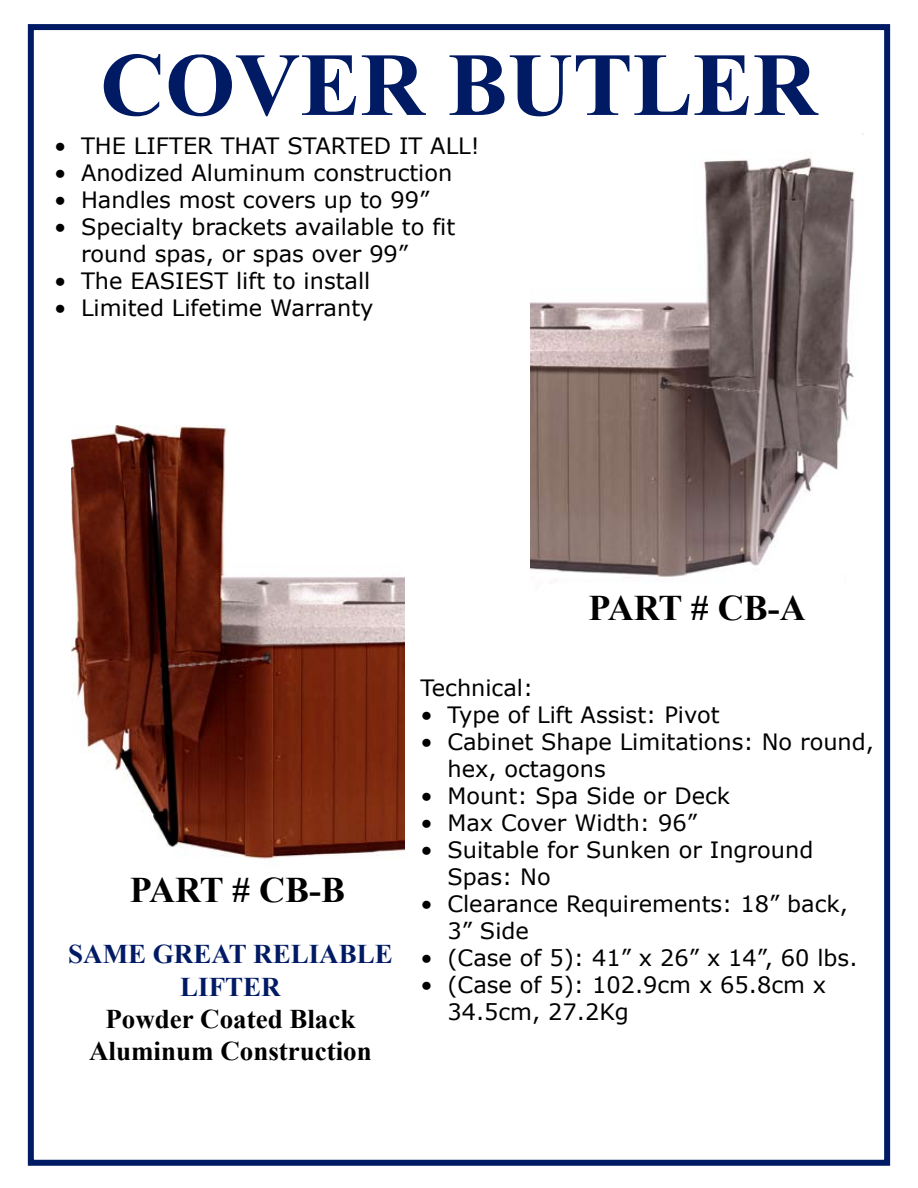
<style>
.page{position:relative;width:918px;height:1188px;background:#fff}
.page>*{position:absolute;margin:0;border:0;box-sizing:border-box;transform-origin:0 0}
.t1{font:700 90px "Times New Roman";color:#001a64}
.t2{font:700 36px "Times New Roman";letter-spacing:-.015em;color:#000}
.t3{font:700 27px/32.4px "Times New Roman";color:#000;text-align:center}
.t4{font:700 27px/32.4px "Times New Roman";color:#001a64;text-align:center}
.t5{font:22.5px/27px "Verdana";color:#000}
</style>
<div class="page">
<div style="left:28px;top:24px;width:862px;height:1142px;border:6px solid #001a64"></div>
<img style="left:71px;top:425px;width:334px;height:434px">
<img style="left:530px;top:133px;width:334px;height:444px">
<h1 class="t1" style="left:100px;top:23px;width:719px">COVER BUTLER</h1>
<p class="t5" style="left:54px;top:132px;width:427px">• THE LIFTER THAT STARTED IT ALL!</p>
<p class="t5" style="left:54px;top:159px;width:400px">• Anodized Aluminum construction</p>
<p class="t5" style="left:54px;top:186px;width:377px">• Handles most covers up to 99”</p>
<p class="t5" style="left:81px;top:213px;width:376px;text-indent:-27px">• Specialty brackets available to fit round spas, or spas over 99”</p>
<p class="t5" style="left:54px;top:267px;width:318px">• The EASIEST lift to install</p>
<p class="t5" style="left:54px;top:294px;width:321px">• Limited Lifetime Warranty</p>
<h2 class="t2" style="left:588px;top:583px;width:219px">PART # CB-A</h2>
<h2 class="t2" style="left:130px;top:865px;width:217px">PART # CB-B</h2>
<p class="t4" style="left:68px;top:937px;width:326px">SAME GREAT RELIABLE<br>LIFTER</p>
<p class="t3" style="left:89px;top:1002px;width:284px">Powder Coated Black<br>Aluminum Construction</p>
<p class="t5" style="left:420px;top:674px;width:114px">Technical:</p>
<p class="t5" style="left:420px;top:701px;width:301px">• Type of Lift Assist: Pivot</p>
<p class="t5" style="left:447px;top:728px;width:428px;text-indent:-27px">• Cabinet Shape Limitations: No round, hex, octagons</p>
<p class="t5" style="left:420px;top:782px;width:311px">• Mount: Spa Side or Deck</p>
<p class="t5" style="left:420px;top:809px;width:278px">• Max Cover Width: 96”</p>
<p class="t5" style="left:447px;top:836px;width:367px;text-indent:-27px">• Suitable for Sunken or Inground<br>Spas: No</p>
<p class="t5" style="left:447px;top:890px;width:402px;text-indent:-27px">• Clearance Requirements: 18” back,<br>3” Side</p>
<p class="t5" style="left:420px;top:944px;width:439px">• (Case of 5): 41” x 26” x 14”, 60 lbs.</p>
<p class="t5" style="left:447px;top:971px;width:380px;text-indent:-27px">• (Case of 5): 102.9cm x 65.8cm x<br>34.5cm, 27.2Kg</p>
</div>
